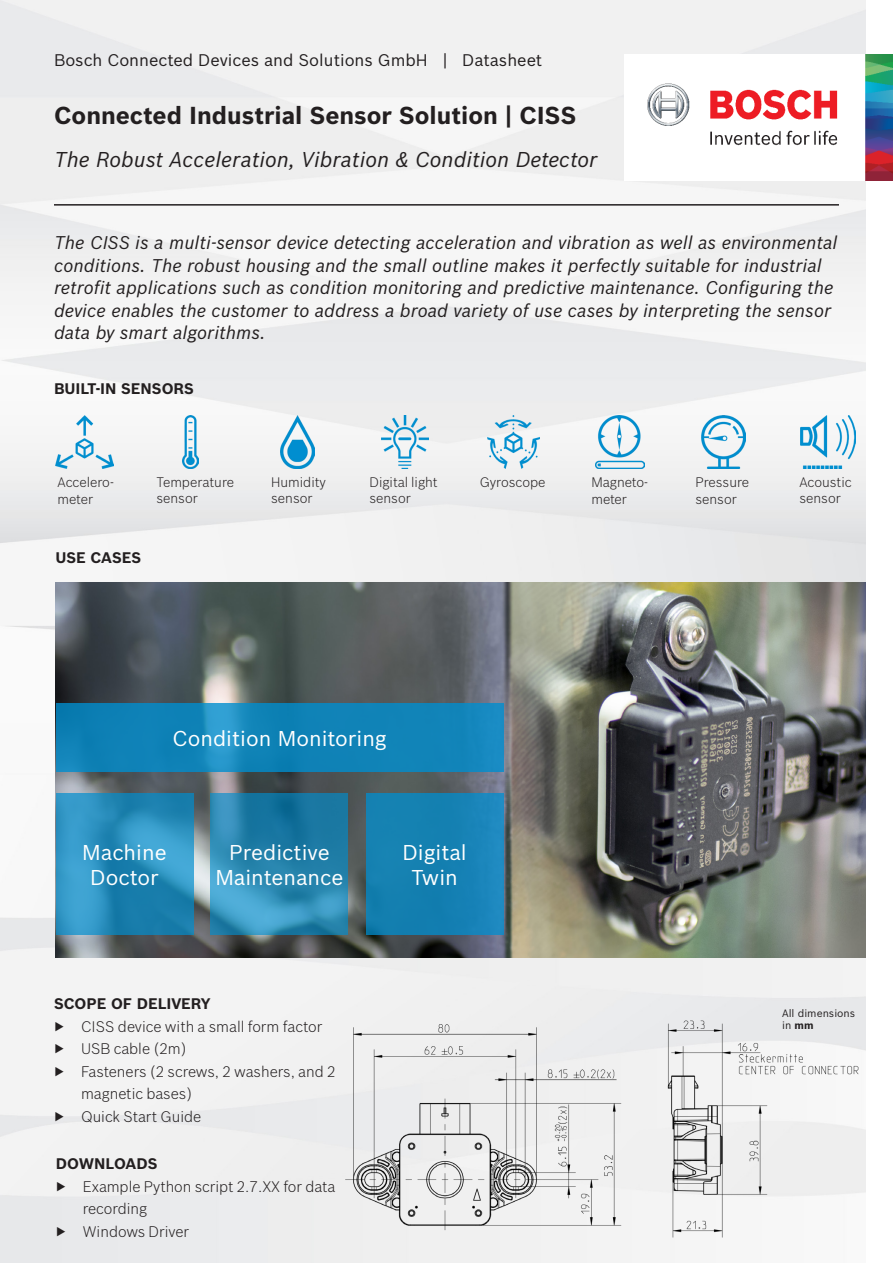
<style>
.page{position:relative;width:893px;height:1263px;background:#fff}
.page>*{position:absolute;margin:0;border:0;box-sizing:border-box;transform-origin:0 0}
.t1{font:700 24px "Bosch Sans";color:#231f20}
.t2{font:21px "Bosch Sans";color:#fff}
.t3{font:italic 21px "Bosch Sans";color:#231f20}
.t4{font:italic 18px/22.5px "Bosch Sans";color:#231f20}
.t5{font:16.5px "Bosch Sans";color:#231f20}
.t6{font:300 15px/22.5px "Bosch Sans";color:#231f20}
.t7{font:700 15px "Bosch Sans";color:#231f20}
.t8{font:300 13.5px/16.2px "Bosch Sans";color:#231f20}
.t9{font:10.5px/12.6px "Bosch Sans";color:#231f20}
.s1{font-weight:400}
.s2{font-weight:700}
</style>
<div class="page">
<img style="left:0;top:0;width:865px;height:1263px">
<img style="left:625px;top:54px;width:268px;height:126px">
<hr style="left:54px;top:204px;width:785px;height:2px;background:#231f20">
<img style="left:56px;top:583px;width:809px;height:375px">
<svg style="left:211px;top:793px;width:137px;height:142px;background:#2986b0"></svg>
<svg style="left:56px;top:703px;width:447px;height:69px;background:#1184b9"></svg>
<svg style="left:56px;top:793px;width:137px;height:142px;background:#298ebc"></svg>
<div style="left:366px;top:793px;width:137px;height:142px;background:linear-gradient(to right,#127eac,#1a85bb)"></div>
<img style="left:56px;top:415px;width:57px;height:54px">
<img style="left:801px;top:415px;width:54px;height:54px">
<img style="left:382px;top:415px;width:46px;height:54px">
<img style="left:488px;top:415px;width:52px;height:54px">
<img style="left:281px;top:415px;width:33px;height:54px">
<img style="left:596px;top:416px;width:49px;height:53px">
<img style="left:702px;top:416px;width:43px;height:53px">
<img style="left:182px;top:415px;width:16px;height:54px">
<img style="left:336px;top:1012px;width:310px;height:224px">
<img style="left:664px;top:1013px;width:197px;height:224px">
<p class="t5" style="left:54px;top:48px;width:490px">Bosch Connected Devices and Solutions GmbH | Datasheet</p>
<p class="t1" style="left:54px;top:97px;width:524px">Connected Industrial Sensor Solution | CISS</p>
<p class="t3" style="left:54px;top:144px;width:545px">The Robust Acceleration, Vibration &amp; Condition Detector</p>
<p class="t4" style="left:54px;top:230px;width:785px">The CISS is a multi-sensor device detecting acceleration and vibration as well as environmental conditions. The robust housing and the small outline makes it perfectly suitable for industrial retrofit applications such as condition monitoring and predictive maintenance. Configuring the device enables the customer to address a broad variety of use cases by interpreting the sensor data by smart algorithms.</p>
<p class="t7" style="left:54px;top:378px;width:142px">BUILT-IN SENSORS</p>
<p class="t8" style="left:58px;top:474px;width:58px">Accelero-</p>
<p class="t8" style="left:58px;top:490px;width:37px">meter</p>
<p class="t8" style="left:156px;top:473px;width:79px">Temperature</p>
<p class="t8" style="left:156px;top:490px;width:43px">sensor</p>
<p class="t7" style="left:55px;top:546px;width:87px">USE CASES</p>
<p class="t8" style="left:271px;top:473px;width:56px">Humidity</p>
<p class="t8" style="left:480px;top:473px;width:67px">Gyroscope</p>
<p class="t8" style="left:271px;top:490px;width:43px">sensor</p>
<p class="t8" style="left:369px;top:473px;width:70px">Digital light sensor</p>
<p class="t8" style="left:591px;top:474px;width:58px">Magneto-</p>
<p class="t8" style="left:591px;top:490px;width:37px">meter</p>
<p class="t8" style="left:695px;top:474px;width:55px">Pressure</p>
<p class="t8" style="left:695px;top:490px;width:43px">sensor</p>
<p class="t8" style="left:799px;top:473px;width:54px">Acoustic</p>
<p class="t8" style="left:799px;top:490px;width:43px">sensor</p>
<p class="t2" style="left:172px;top:722px;width:216px">Condition Monitoring</p>
<p class="t2" style="left:82px;top:836px;width:86px">Machine</p>
<p class="t2" style="left:90px;top:862px;width:70px">Doctor</p>
<p class="t2" style="left:229px;top:836px;width:102px">Predictive</p>
<p class="t2" style="left:215px;top:862px;width:130px">Maintenance</p>
<p class="t2" style="left:402px;top:836px;width:66px">Digital</p>
<p class="t2" style="left:411px;top:862px;width:48px">Twin</p>
<p class="t7" style="left:54px;top:993px;width:158px">SCOPE OF DELIVERY</p>
<p class="t6" style="left:54px;top:1014px;width:270px"><span class="s1">▶</span> CISS device with a small form factor</p>
<p class="t6" style="left:54px;top:1037px;width:134px"><span class="s1">▶</span> USB cable (2m)</p>
<p class="t6" style="left:81px;top:1059px;width:256px;text-indent:-27px"><span class="s1">▶</span> Fasteners (2 screws, 2 washers, and 2 magnetic bases)</p>
<p class="t6" style="left:54px;top:1104px;width:149px"><span class="s1">▶</span> Quick Start Guide</p>
<p class="t7" style="left:56px;top:1152px;width:103px">DOWNLOADS</p>
<p class="t6" style="left:83px;top:1174px;width:254px;text-indent:-27px"><span class="s1">▶</span> Example Python script 2.7.XX for data recording</p>
<p class="t6" style="left:56px;top:1219px;width:135px"><span class="s1">▶</span> Windows Driver</p>
<p class="t9" style="left:782px;top:1006px;width:75px">All dimensions in <span class="s2">mm</span></p>
</div>
